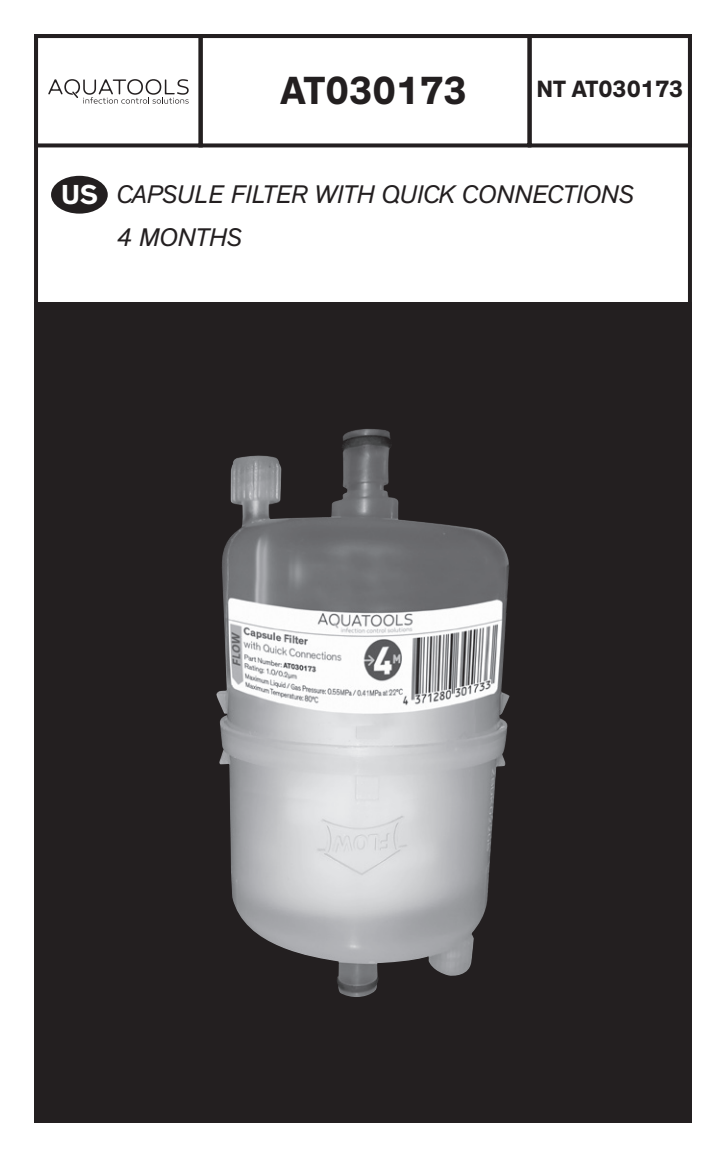
<style>
.page{position:relative;width:726px;height:1157px;background:#fff}
.page>*{position:absolute;margin:0;border:0;box-sizing:border-box;transform-origin:0 0}
.t1{font:700 40px "Theinhardt";color:#231f20}
.t2{font:700 28px "Theinhardt";color:#fff}
.t3{font:italic 26px "Theinhardt";color:#231f20}
.t4{font:700 24px "Theinhardt";color:#231f20}
</style>
<div class="page">
<div style="left:34px;top:303px;width:658px;height:820px;background:#231f20"></div>
<img style="left:216px;top:429px;width:294px;height:568px">
<div style="left:34px;top:34px;width:169px;height:113px;border:4px solid #231f20"></div>
<div style="left:198px;top:34px;width:333px;height:113px;border:4px solid #231f20"></div>
<div style="left:527px;top:34px;width:165px;height:113px;border:4px solid #231f20"></div>
<svg style="left:48px;top:79px;width:141px;height:25px"></svg>
<div style="left:34px;top:34px;width:658px;height:1089px;border:4px solid #231f20"></div>
<div style="left:51px;top:176px;width:57px;height:38px;background:#231f20;border-radius:50%"></div>
<p class="t1" style="left:280px;top:66px;width:188px">AT030173</p>
<p class="t4" style="left:536px;top:74px;width:149px">NT AT030173</p>
<p class="t2" style="left:61px;top:177px;width:38px">US</p>
<p class="t3" style="left:117px;top:179px;width:518px">CAPSULE FILTER WITH QUICK CONNECTIONS</p>
<p class="t3" style="left:117px;top:222px;width:127px">4 MONTHS</p>
</div>
